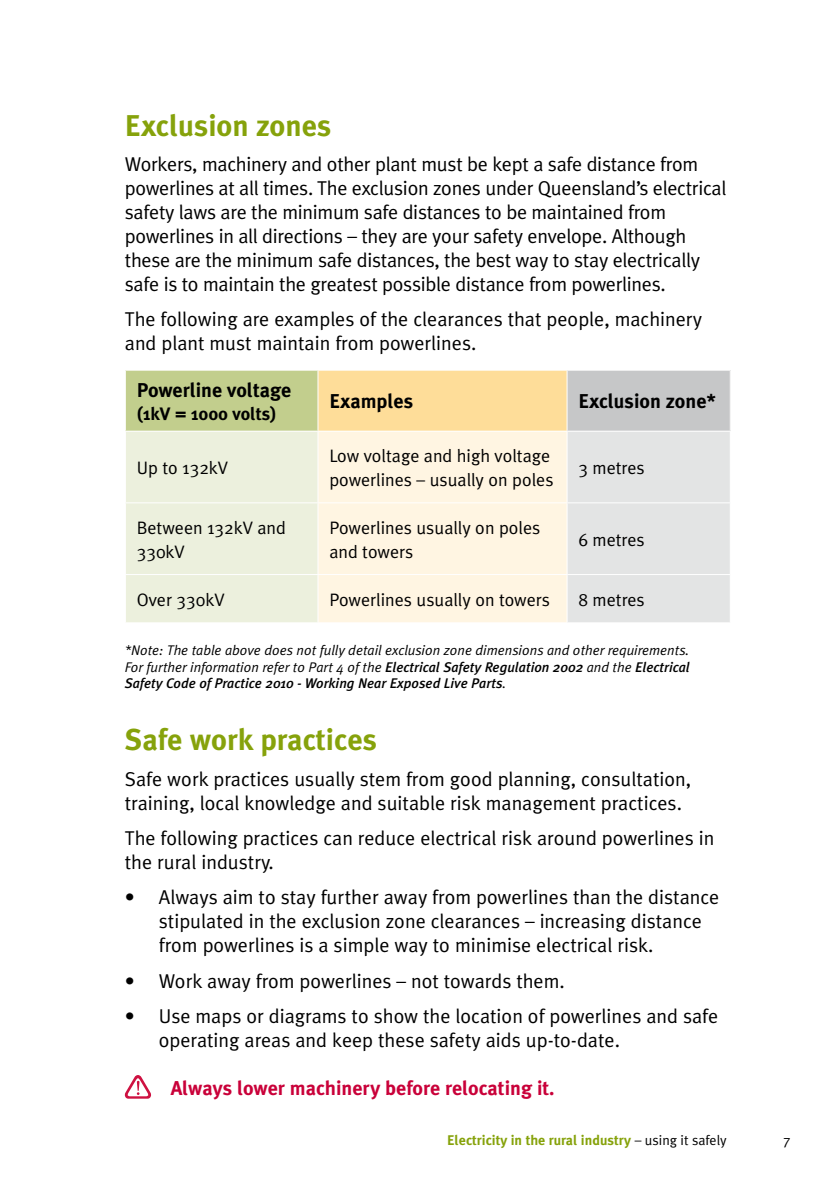
<style>
.page{position:relative;width:840px;height:1191px;background:#fff}
.page>*{position:absolute;margin:0;border:0;box-sizing:border-box;transform-origin:0 0}
.t1{font:700 30px "Meta Plus";color:#86a20b}
.t2{font:20px/24px "Meta Plus Normal";color:#000}
.t3{font:700 20px "Meta Plus";color:#c90039}
.t4{font:700 20px "Meta Plus";color:#000}
.t5{font:18px/23.4px "Meta Plus Normal";color:#000}
.t6{font:700 18px "Meta Plus";color:#000}
.t7{font:italic 14px/16.8px "Meta Plus Normal";color:#000}
.t8{font:italic 500 14px "Meta Plus";color:#000}
.t9{font:700 14px "Meta Plus";color:#86a20b}
.t10{font:14px "Meta Plus Normal";color:#000}
.s1{font-family:"Meta Plus";font-weight:500}
.s2{font-family:"Meta Plus Normal";font-weight:400}
.s3{font-family:"Meta Plus Normal";font-weight:400;color:#000}
</style>
<div class="page">
<div style="left:125px;top:370px;width:193px;height:61px;background:#c2ce8d"></div>
<div style="left:318px;top:370px;width:248px;height:61px;background:#fedd99"></div>
<div style="left:566px;top:370px;width:163px;height:61px;background:#c6c7c8"></div>
<div style="left:126px;top:432px;width:191px;height:190px;background:#ecf0dd"></div>
<div style="left:318px;top:432px;width:248px;height:190px;background:#fff5e2"></div>
<div style="left:567px;top:432px;width:162px;height:190px;background:#e3e4e4"></div>
<hr style="left:125px;top:370px;width:193px;height:1px;background:#fff">
<hr style="left:125px;top:371px;width:1px;height:60px;background:#fff">
<hr style="left:318px;top:370px;width:248px;height:1px;background:#fff">
<hr style="left:317px;top:371px;width:1px;height:60px;background:#fff">
<hr style="left:566px;top:370px;width:164px;height:1px;background:#fff">
<hr style="left:566px;top:371px;width:1px;height:60px;background:#fff">
<hr style="left:125px;top:502px;width:193px;height:1px;background:#fff">
<hr style="left:318px;top:502px;width:248px;height:1px;background:#fff">
<hr style="left:566px;top:502px;width:164px;height:1px;background:#fff">
<hr style="left:125px;top:574px;width:193px;height:1px;background:#fff">
<hr style="left:318px;top:574px;width:248px;height:1px;background:#fff">
<hr style="left:566px;top:574px;width:164px;height:1px;background:#fff">
<svg style="left:125px;top:1075px;width:26px;height:23px"></svg>
<h1 class="t1" style="left:125px;top:108px;width:208px">Exclusion zones</h1>
<p class="t2" style="left:125px;top:152px;width:602px">Workers, machinery and other plant must be kept a safe distance from powerlines at all times. The exclusion zones under Queensland’s electrical safety laws are the minimum safe distances to be maintained from powerlines in all directions – they are your safety envelope. Although these are the minimum safe distances, the best way to stay electrically safe is to maintain the greatest possible distance from powerlines.</p>
<p class="t2" style="left:125px;top:307px;width:578px">The following are examples of the clearances that people, machinery and plant must maintain from powerlines.</p>
<p class="t4" style="left:137px;top:378px;width:156px">Powerline voltage</p>
<p class="t6" style="left:137px;top:403px;width:141px">(1kV = 1000 volts)</p>
<p class="t4" style="left:329px;top:390px;width:85px">Examples</p>
<p class="t4" style="left:578px;top:390px;width:139px">Exclusion zone*</p>
<p class="t5" style="left:137px;top:456px;width:93px">Up to 132kV</p>
<p class="t5" style="left:329px;top:444px;width:225px">Low voltage and high voltage powerlines – usually on poles</p>
<p class="t5" style="left:137px;top:516px;width:151px">Between 132kV and<br>330kV</p>
<p class="t5" style="left:329px;top:516px;width:212px">Powerlines usually on poles and towers</p>
<p class="t5" style="left:578px;top:456px;width:68px">3 metres</p>
<p class="t5" style="left:578px;top:527px;width:68px">6 metres</p>
<p class="t5" style="left:137px;top:587px;width:89px">Over 330kV</p>
<p class="t5" style="left:329px;top:587px;width:222px">Powerlines usually on towers</p>
<p class="t5" style="left:578px;top:587px;width:68px">8 metres</p>
<p class="t7" style="left:125px;top:641px;width:566px">*Note: The table above does not fully detail exclusion zone dimensions and other requirements.<br>For further information refer to Part 4 of the <span class="s1">Electrical Safety Regulation 2002</span> and the <span class="s1">Electrical</span></p>
<p class="t8" style="left:125px;top:675px;width:383px">Safety Code of Practice 2010 - Working Near Exposed Live Parts<span class="s2">.</span></p>
<h1 class="t1" style="left:125px;top:722px;width:253px">Safe work practices</h1>
<p class="t2" style="left:125px;top:766px;width:567px">Safe work practices usually stem from good planning, consultation, training, local knowledge and suitable risk management practices.</p>
<p class="t2" style="left:125px;top:825px;width:590px">The following practices can reduce electrical risk around powerlines in the rural industry.</p>
<p class="t2" style="left:159px;top:885px;width:561px;text-indent:-34px">• Always aim to stay further away from powerlines than the distance stipulated in the exclusion zone clearances – increasing distance from powerlines is a simple way to minimise electrical risk.</p>
<p class="t2" style="left:125px;top:968px;width:441px">• Work away from powerlines – not towards them.</p>
<p class="t2" style="left:159px;top:1003px;width:560px;text-indent:-34px">• Use maps or diagrams to show the location of powerlines and safe operating areas and keep these safety aids up-to-date.</p>
<p class="t3" style="left:171px;top:1076px;width:385px">Always lower machinery before relocating it.</p>
<p class="t9" style="left:447px;top:1132px;width:281px">Electricity in the rural industry <span class="s3">– using it safely</span></p>
<p class="t10" style="left:782px;top:1132px;width:9px">7</p>
</div>
